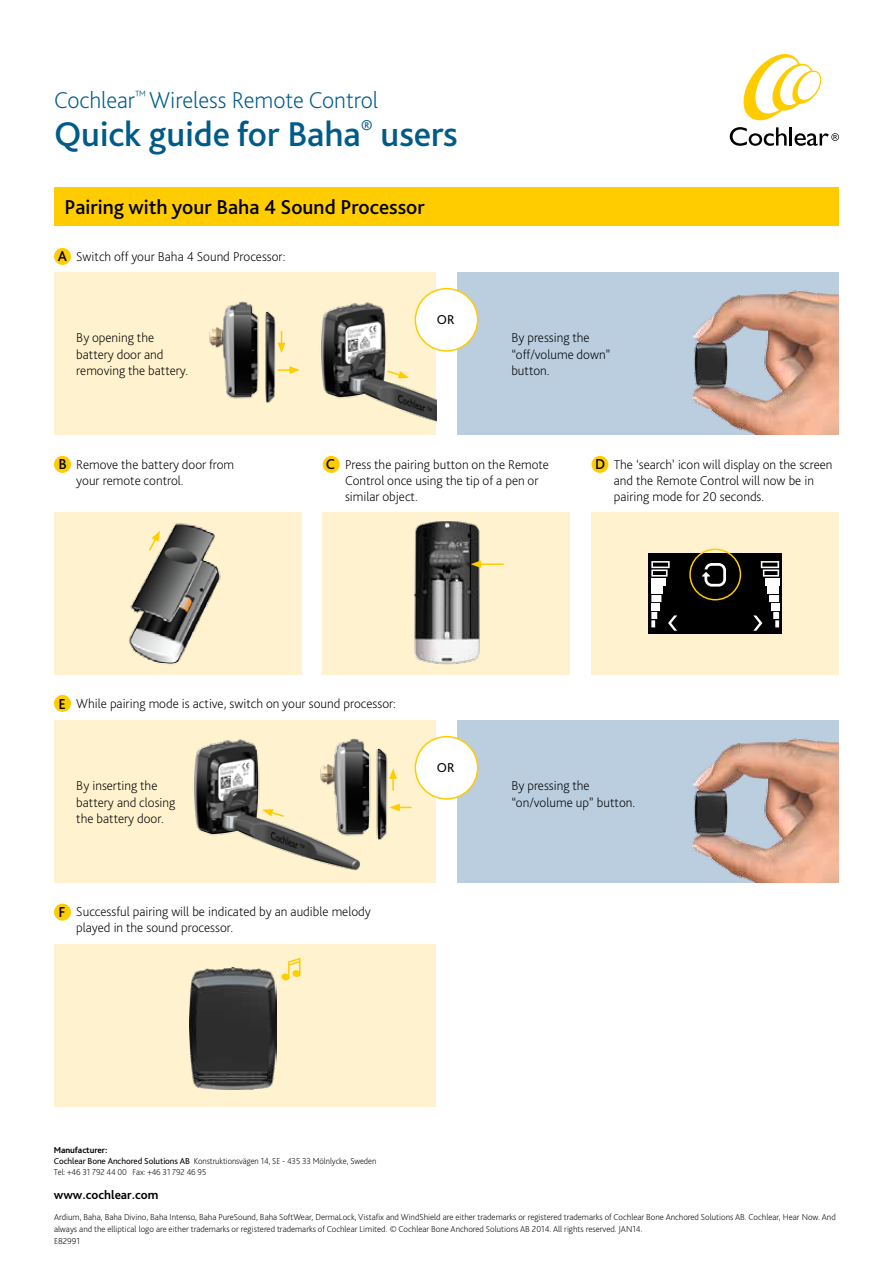
<style>
.page{position:relative;width:893px;height:1263px;background:#fff}
.page>*{position:absolute;margin:0;border:0;box-sizing:border-box;transform-origin:0 0}
.t1{font:500 36px "Bliss Pro";letter-spacing:-.005em;color:#005b88}
.t2{font:200 24px "Bliss Pro";letter-spacing:-.005em;color:#005b88}
.t3{font:500 21px "Bliss Pro";color:#000}
.t4{font:500 15px "Bliss Pro";color:#000}
.t5{font:200 13.5px/16.2px "Bliss Pro";color:#000}
.t6{font:13.5px "Bliss Pro";color:#000}
.t7{font:700 12.75px "Bliss Pro";color:#000}
.t8{font:200 9px/10.8px "Bliss Pro";color:#000}
.s1{font-weight:500;font-size:15px}
.s2{font-weight:700}
.s3{font-weight:400}
</style>
<div class="page">
<div style="left:323px;top:512px;width:247px;height:162px;background:#fff2ce"></div>
<div style="left:591px;top:512px;width:248px;height:162px;background:#fff2ce"></div>
<svg style="left:743px;top:54px;width:79px;height:66px"></svg>
<svg style="left:730px;top:127px;width:109px;height:19px"></svg>
<div style="left:54px;top:188px;width:785px;height:38px;background:#fc0"></div>
<div style="left:54px;top:248px;width:17px;height:17px;background:#fc0;border-radius:50%"></div>
<div style="left:54px;top:456px;width:17px;height:17px;background:#fc0;border-radius:50%"></div>
<div style="left:323px;top:456px;width:17px;height:17px;background:#fc0;border-radius:50%"></div>
<div style="left:591px;top:456px;width:17px;height:17px;background:#fc0;border-radius:50%"></div>
<div style="left:54px;top:512px;width:247px;height:162px;background:#fff2ce"></div>
<img style="left:413px;top:521px;width:69px;height:144px">
<img style="left:124px;top:523px;width:104px;height:152px">
<svg style="left:147px;top:531px;width:13px;height:21px"></svg>
<hr style="left:479px;top:563px;width:25px;height:2px;background:#fc0">
<svg style="left:471px;top:560px;width:10px;height:8px"></svg>
<div style="left:54px;top:695px;width:17px;height:17px;background:#fc0;border-radius:50%"></div>
<div style="left:54px;top:904px;width:17px;height:17px;background:#fc0;border-radius:50%"></div>
<div style="left:648px;top:553px;width:134px;height:81px;background:#000"></div>
<svg style="left:651px;top:620px;width:4px;height:7px"></svg>
<div style="left:651px;top:612px;width:6px;height:7px;background:#fff"></div>
<svg style="left:761px;top:561px;width:18px;height:16px"></svg>
<div style="left:651px;top:603px;width:8px;height:7px;background:#fff"></div>
<div style="left:651px;top:595px;width:10px;height:7px;background:#fff"></div>
<svg style="left:651px;top:561px;width:19px;height:16px"></svg>
<div style="left:651px;top:586px;width:12px;height:7px;background:#fff"></div>
<div style="left:651px;top:578px;width:14px;height:7px;background:#fff"></div>
<svg style="left:668px;top:615px;width:9px;height:16px"></svg>
<svg style="left:753px;top:615px;width:9px;height:16px"></svg>
<svg style="left:702px;top:563px;width:24px;height:23px"></svg>
<svg style="left:775px;top:620px;width:4px;height:7px"></svg>
<div style="left:773px;top:612px;width:6px;height:7px;background:#fff"></div>
<div style="left:771px;top:603px;width:8px;height:7px;background:#fff"></div>
<div style="left:769px;top:595px;width:10px;height:7px;background:#fff"></div>
<div style="left:765px;top:578px;width:14px;height:7px;background:#fff"></div>
<div style="left:767px;top:587px;width:12px;height:7px;background:#fff"></div>
<div style="left:689px;top:549px;width:52px;height:51px;border:2px solid #fc0;border-radius:50%"></div>
<div style="left:54px;top:272px;width:382px;height:162px;background:#fff2ce"></div>
<div style="left:457px;top:272px;width:382px;height:162px;background:#bbcee0"></div>
<div style="left:415px;top:289px;width:63px;height:62px;background:#fff;border-radius:50%"></div>
<div style="left:415px;top:288px;width:63px;height:64px;border:2px solid #fc0;border-radius:50%"></div>
<img style="left:209px;top:301px;width:77px;height:102px">
<svg style="left:278px;top:366px;width:22px;height:8px"></svg>
<svg style="left:278px;top:331px;width:7px;height:22px"></svg>
<img style="left:309px;top:299px;width:127px;height:136px">
<svg style="left:386px;top:369px;width:23px;height:9px"></svg>
<div style="left:54px;top:720px;width:382px;height:162px;background:#fff2ce"></div>
<div style="left:457px;top:720px;width:382px;height:162px;background:#bbcee0"></div>
<div style="left:415px;top:737px;width:63px;height:62px;background:#fff;border-radius:50%"></div>
<div style="left:415px;top:736px;width:63px;height:64px;border:2px solid #fc0;border-radius:50%"></div>
<img style="left:194px;top:739px;width:166px;height:132px">
<svg style="left:262px;top:809px;width:24px;height:9px"></svg>
<img style="left:692px;top:290px;width:147px;height:144px">
<img style="left:692px;top:738px;width:147px;height:144px">
<div style="left:54px;top:945px;width:382px;height:162px;background:#fff2ce"></div>
<svg style="left:281px;top:958px;width:20px;height:22px"></svg>
<img style="left:189px;top:968px;width:88px;height:121px">
<img style="left:318px;top:738px;width:82px;height:104px">
<svg style="left:389px;top:804px;width:23px;height:7px"></svg>
<svg style="left:389px;top:768px;width:8px;height:23px"></svg>
<h2 class="t2" style="left:54px;top:85px;width:326px">Cochlear<sup>™</sup> Wireless Remote Control</h2>
<h1 class="t1" style="left:54px;top:111px;width:405px">Quick guide for Baha<sup>®</sup> users</h1>
<h3 class="t3" style="left:65px;top:194px;width:362px">Pairing with your Baha 4 Sound Processor</h3>
<p class="t5" style="left:58px;top:248px;width:229px"><span class="s1">A</span> Switch off your Baha 4 Sound Processor:</p>
<p class="t6" style="left:437px;top:311px;width:19px">OR</p>
<p class="t5" style="left:76px;top:329px;width:114px">By opening the battery door and removing the battery.</p>
<p class="t5" style="left:511px;top:329px;width:101px">By pressing the “off/volume down” button.</p>
<p class="t4" style="left:326px;top:455px;width:11px">C</p>
<p class="t5" style="left:614px;top:456px;width:220px">The ‘search’ icon will display on the screen and the Remote Control will now be in pairing mode for 20 seconds.</p>
<p class="t5" style="left:76px;top:456px;width:159px;text-indent:-18px"><span class="s1">B</span> Remove the battery door from your remote control.</p>
<p class="t5" style="left:345px;top:456px;width:205px">Press the pairing button on the Remote<br>Control once using the tip of a pen or similar object.</p>
<p class="t4" style="left:595px;top:455px;width:12px">D</p>
<p class="t5" style="left:59px;top:695px;width:339px"><span class="s1">E</span> While pairing mode is active, switch on your sound processor:</p>
<p class="t6" style="left:437px;top:759px;width:19px">OR</p>
<p class="t5" style="left:76px;top:777px;width:101px">By inserting the battery and closing the battery door.</p>
<p class="t5" style="left:511px;top:777px;width:125px">By pressing the “on/volume up” button.</p>
<p class="t5" style="left:76px;top:903px;width:296px;text-indent:-18px"><span class="s1">F</span> Successful pairing will be indicated by an audible melody played in the sound processor.</p>
<p class="t8" style="left:54px;top:1144px;width:324px"><span class="s2">Manufacturer:<br></span><span class="s3">Cochlear Bone Anchored Solutions AB</span> Konstruktionsvägen 14, SE - 435 33 Mölnlycke, Sweden<br>Tel: +46 31 792 44 00 Fax: +46 31 792 46 95</p>
<p class="t7" style="left:54px;top:1187px;width:106px">www.cochlear.com</p>
<p class="t8" style="left:54px;top:1211px;width:783px;line-height:12px">Ardium, Baha, Baha Divino, Baha Intenso, Baha PureSound, Baha SoftWear, DermaLock, Vistafix and WindShield are either trademarks or registered trademarks of Cochlear Bone Anchored Solutions AB. Cochlear, Hear Now. And always and the elliptical logo are either trademarks or registered trademarks of Cochlear Limited. © Cochlear Bone Anchored Solutions AB 2014. All rights reserved. JAN14.</p>
<p class="t8" style="left:54px;top:1235px;width:28px">E82991</p>
</div>
